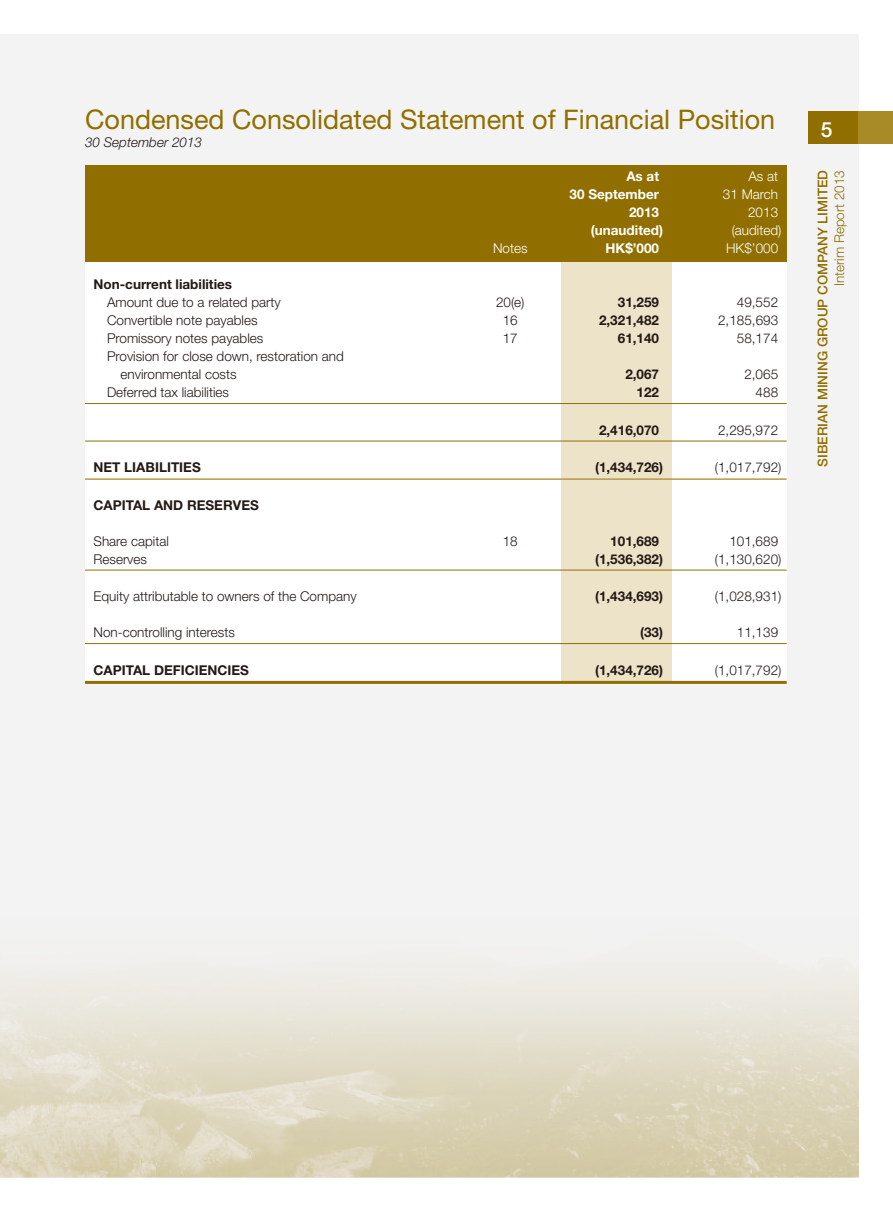
<style>
.page{position:relative;width:893px;height:1212px;background:#fff}
.page>*{position:absolute;margin:0;border:0;box-sizing:border-box;transform-origin:0 0}
.t1{font:27px "Helvetica Neue LT Std";color:#906f00}
.t2{font:500 21px "Helvetica Neue LT Std";color:#fff}
.t3{font:300 13.5px/18px "Helvetica Neue LT Std";color:#231916}
.t4{font:700 13.5px "Helvetica Neue LT Std";color:#231916}
.t5{font:700 13.5px "Helvetica Neue LT Std";color:#fff}
.t6{font:300 13.5px "Helvetica Neue LT Std";color:#fff}
.t7{font:500 13.5px "Helvetica Neue LT Std";color:#906f00}
.t8{font:300 13.5px "Helvetica Neue LT Std";color:#906f00}
.t9{font:italic 300 13.5px "Helvetica Neue LT Std";color:#231916}
</style>
<div class="page">
<div style="left:0;top:34px;width:859px;height:1144px;background:#f3f3f3"></div>
<div style="left:808px;top:111px;width:85px;height:32px;background:#906f00"></div>
<img style="left:0;top:972px;width:858px;height:206px">
<div style="left:859px;top:111px;width:34px;height:32px;background:#a88a26"></div>
<div style="left:85px;top:212px;width:702px;height:470px;background:#fff"></div>
<div style="left:561px;top:213px;width:111px;height:469px;background:#ede3c9"></div>
<div style="left:85px;top:165px;width:702px;height:97px;background:#906f00"></div>
<hr style="left:85px;top:403px;width:702px;height:1px;background:#906f00">
<hr style="left:85px;top:441px;width:702px;height:1px;background:#906f00">
<hr style="left:85px;top:478px;width:702px;height:2px;background:#b59942">
<hr style="left:85px;top:570px;width:702px;height:1px;background:#906f00">
<hr style="left:85px;top:643px;width:702px;height:1px;background:#906f00">
<hr style="left:85px;top:681px;width:702px;height:3px;background:#906f00">
<h1 class="t1" style="left:85px;top:103px;width:692px">Condensed Consolidated Statement of Financial Position</h1>
<p class="t9" style="left:85px;top:134px;width:119px">30 September 2013</p>
<p class="t5" style="left:626px;top:168px;width:34px">As at</p>
<p class="t6" style="left:748px;top:168px;width:31px">As at</p>
<p class="t5" style="left:570px;top:186px;width:91px">30 September</p>
<p class="t6" style="left:723px;top:186px;width:57px">31 March</p>
<p class="t5" style="left:629px;top:204px;width:32px">2013</p>
<p class="t6" style="left:748px;top:204px;width:32px">2013</p>
<p class="t5" style="left:591px;top:222px;width:74px">(unaudited)</p>
<p class="t6" style="left:732px;top:222px;width:51px">(audited)</p>
<p class="t6" style="left:493px;top:240px;width:36px">Notes</p>
<p class="t5" style="left:606px;top:240px;width:55px">HK$’000</p>
<p class="t6" style="left:726px;top:240px;width:54px">HK$’000</p>
<p class="t4" style="left:94px;top:276px;width:140px">Non-current liabilities</p>
<p class="t3" style="left:107px;top:293px;width:175px">Amount due to a related party</p>
<p class="t3" style="left:496px;top:293px;width:30px">20(e)</p>
<p class="t4" style="left:618px;top:294px;width:43px">31,259</p>
<p class="t3" style="left:737px;top:293px;width:43px">49,552</p>
<p class="t3" style="left:107px;top:311px;width:152px">Convertible note payables</p>
<p class="t3" style="left:503px;top:311px;width:17px">16</p>
<p class="t4" style="left:599px;top:312px;width:62px">2,321,482</p>
<p class="t3" style="left:718px;top:311px;width:62px">2,185,693</p>
<p class="t3" style="left:107px;top:329px;width:158px">Promissory notes payables</p>
<p class="t3" style="left:503px;top:329px;width:17px">17</p>
<p class="t4" style="left:618px;top:330px;width:43px">61,140</p>
<p class="t3" style="left:737px;top:329px;width:43px">58,174</p>
<p class="t3" style="left:121px;top:347px;width:225px;text-indent:-14px">Provision for close down, restoration and environmental costs</p>
<p class="t4" style="left:625px;top:366px;width:35px">2,067</p>
<p class="t3" style="left:744px;top:365px;width:35px">2,065</p>
<p class="t3" style="left:107px;top:383px;width:124px">Deferred tax liabilities</p>
<p class="t4" style="left:637px;top:384px;width:24px">122</p>
<p class="t3" style="left:756px;top:383px;width:24px">488</p>
<p class="t4" style="left:599px;top:422px;width:62px">2,416,070</p>
<p class="t3" style="left:718px;top:421px;width:62px">2,295,972</p>
<p class="t4" style="left:94px;top:459px;width:109px">NET LIABILITIES</p>
<p class="t4" style="left:595px;top:459px;width:70px">(1,434,726)</p>
<p class="t3" style="left:715px;top:458px;width:68px">(1,017,792)</p>
<p class="t4" style="left:94px;top:497px;width:167px">CAPITAL AND RESERVES</p>
<p class="t3" style="left:94px;top:532px;width:77px">Share capital</p>
<p class="t3" style="left:503px;top:532px;width:17px">18</p>
<p class="t4" style="left:610px;top:533px;width:50px">101,689</p>
<p class="t3" style="left:729px;top:532px;width:50px">101,689</p>
<p class="t3" style="left:94px;top:550px;width:55px">Reserves</p>
<p class="t4" style="left:595px;top:551px;width:70px">(1,536,382)</p>
<p class="t3" style="left:715px;top:550px;width:68px">(1,130,620)</p>
<p class="t3" style="left:94px;top:587px;width:265px">Equity attributable to owners of the Company</p>
<p class="t4" style="left:595px;top:588px;width:70px">(1,434,693)</p>
<p class="t3" style="left:715px;top:587px;width:68px">(1,028,931)</p>
<p class="t3" style="left:94px;top:623px;width:143px">Non-controlling interests</p>
<p class="t4" style="left:640px;top:624px;width:25px">(33)</p>
<p class="t3" style="left:737px;top:623px;width:43px">11,139</p>
<p class="t4" style="left:94px;top:662px;width:157px">CAPITAL DEFICIENCIES</p>
<p class="t4" style="left:595px;top:662px;width:70px">(1,434,726)</p>
<p class="t3" style="left:715px;top:661px;width:68px">(1,017,792)</p>
<h2 class="t2" style="left:821px;top:116px;width:13px">5</h2>
<p class="t7" style="left:815px;top:467px;width:298px;rotate:-90deg">SIBERIAN MINING GROUP COMPANY LIMITED</p>
<p class="t8" style="left:831px;top:286px;width:118px;rotate:-90deg">Interim Report 2013</p>
</div>
